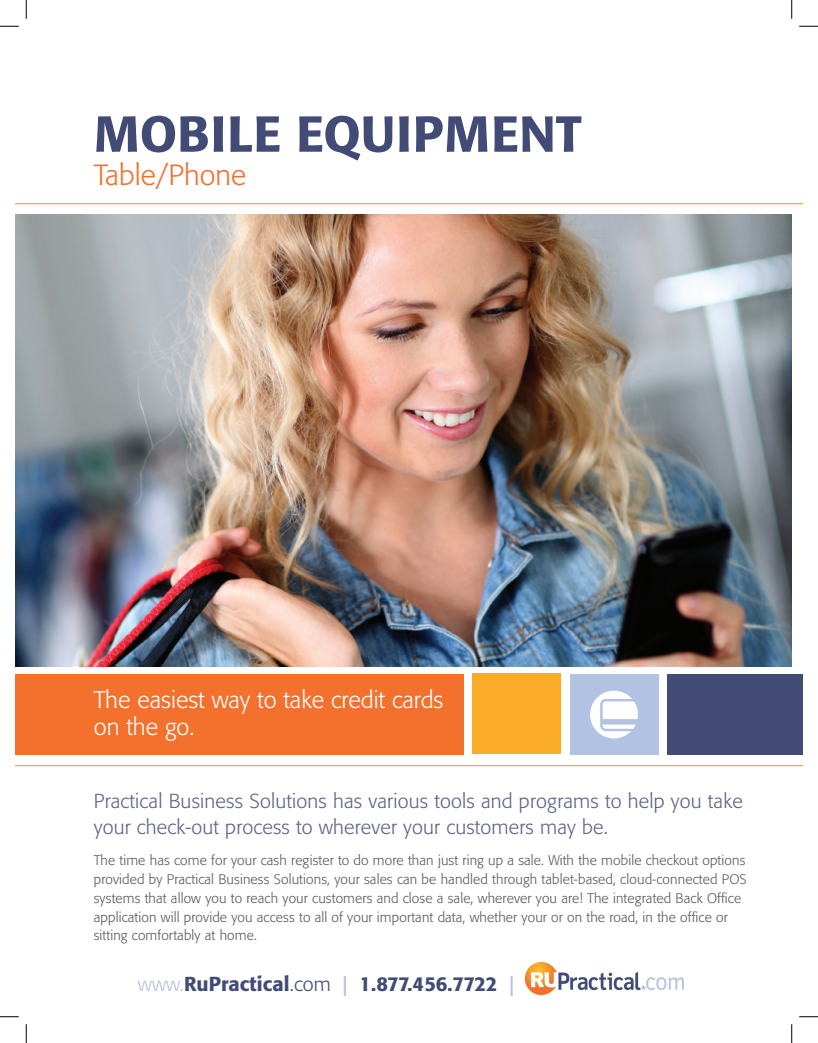
<style>
.page{position:relative;width:818px;height:1043px;background:#fff}
.page>*{position:absolute;margin:0;border:0;box-sizing:border-box;transform-origin:0 0}
.t1{font:500 50px "Formata";color:#414b76}
.t2{font:300 28.88px "Formata";color:#f3712d}
.t3{font:300 23.75px/26.2px "Formata";color:#fff}
.t4{font:300 20px/26.2px "Formata";letter-spacing:.01em;color:#5e6389}
.t5{font:500 20px "Formata";letter-spacing:.005em;color:#414b76}
.t6{font:300 13.75px/18.8px "Formata";letter-spacing:.01em;color:#57585a}
.s1{font-weight:300;color:#b5c3e3}
.s2{font-weight:300}
.s3{color:#b5c3e3}
</style>
<div class="page">
<svg style="left:525px;top:962px;width:158px;height:33px"></svg>
<img style="left:15px;top:214px;width:776px;height:452px">
<hr style="left:15px;top:203px;width:787px;height:1px;background:#faac29">
<div style="left:472px;top:673px;width:88px;height:81px;background:#faac29"></div>
<div style="left:667px;top:674px;width:135px;height:81px;background:#414b76"></div>
<div style="left:15px;top:674px;width:448px;height:80px;background:#f3712d"></div>
<div style="left:569px;top:674px;width:89px;height:80px;background:#b1c2e3"></div>
<hr style="left:15px;top:765px;width:787px;height:1px;background:#faac29">
<svg style="left:590px;top:690px;width:48px;height:48px"></svg>
<svg style="left:0;top:25px;width:19px;height:2px"></svg>
<svg style="left:799px;top:25px;width:19px;height:2px"></svg>
<svg style="left:0;top:1016px;width:19px;height:1px"></svg>
<svg style="left:799px;top:1016px;width:19px;height:1px"></svg>
<svg style="left:25px;top:0;width:2px;height:19px"></svg>
<svg style="left:25px;top:1024px;width:2px;height:18px"></svg>
<svg style="left:791px;top:0;width:1px;height:19px"></svg>
<svg style="left:791px;top:1024px;width:1px;height:18px"></svg>
<h1 class="t1" style="left:94px;top:103px;width:489px">MOBILE EQUIPMENT</h1>
<h2 class="t2" style="left:94px;top:158px;width:154px">Table/Phone</h2>
<h3 class="t3" style="left:94px;top:687px;width:351px">The easiest way to take credit cards on the go.</h3>
<h3 class="t4" style="left:94px;top:787px;width:650px">Practical Business Solutions has various tools and programs to help you take your check-out process to wherever your customers may be.</h3>
<p class="t6" style="left:94px;top:851px;width:654px">The time has come for your cash register to do more than just ring up a sale. With the mobile checkout options provided by Practical Business Solutions, your sales can be handled through tablet-based, cloud-connected POS systems that allow you to reach your customers and close a sale, wherever you are! The integrated Back Office application will provide you access to all of your important data, whether your or on the road, in the office or sitting comfortably at home.</p>
<h3 class="t5" style="left:138px;top:971px;width:378px"><span class="s1">www.</span>RuPractical<span class="s2">.com</span> <span class="s3">|</span> 1.877.456.7722 <span class="s3">|</span></h3>
</div>
